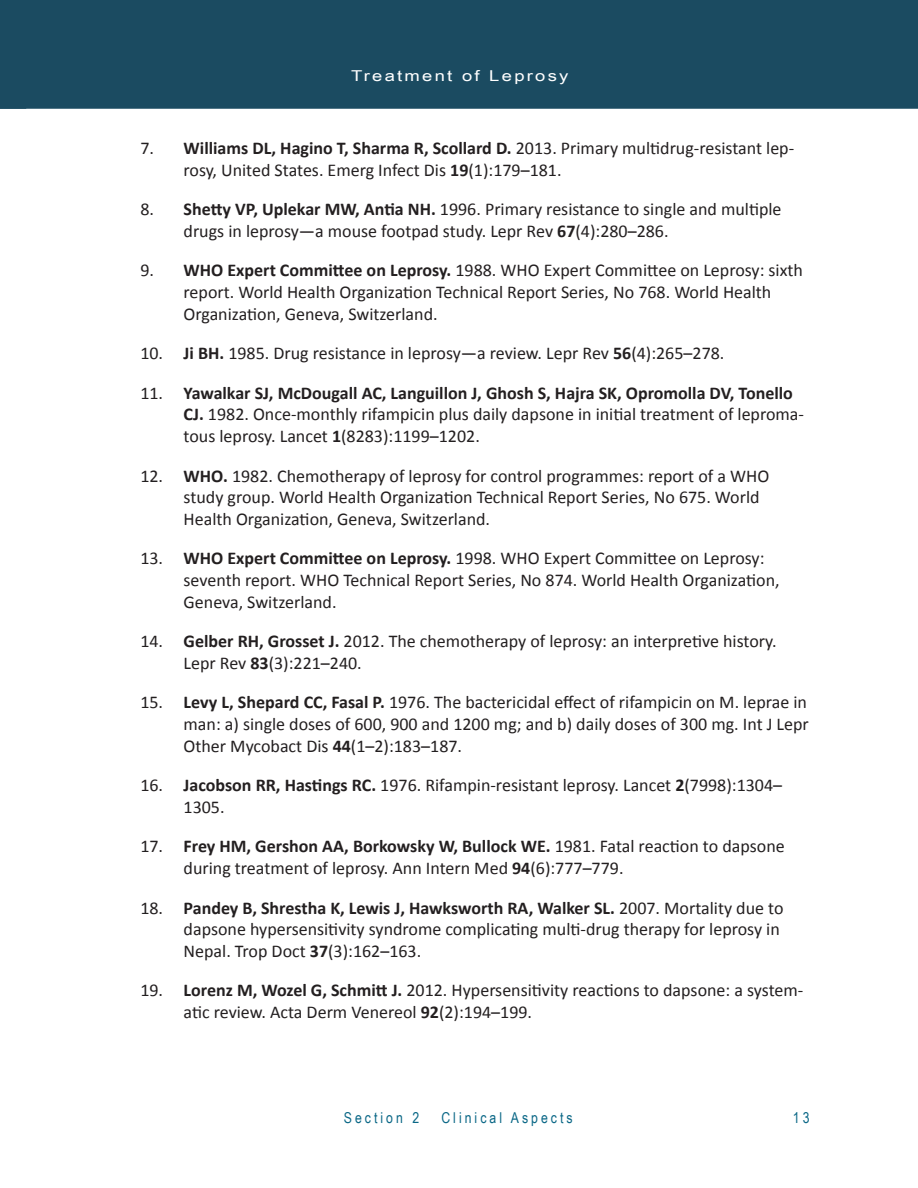
<style>
.page{position:relative;width:918px;height:1188px;background:#fff}
.page>*{position:absolute;margin:0;border:0;box-sizing:border-box;transform-origin:0 0}
.Bibliography{font:18px/21.6px "Calibri";color:#231f20}
.t1{font:15px "Arial Narrow";letter-spacing:.2em;color:#0a6786}
.t2{font:15px "Arial Narrow";letter-spacing:.1em;color:#fff;scale:1.5 1}
.s1{font-weight:700}
</style>
<div class="page">
<div style="left:0;top:0;width:918px;height:109px;background:#1b4b61"></div>
<p class="t2" style="left:351px;top:65px;width:146px">Treatment of Leprosy</p>
<p class="Bibliography" style="left:184px;top:136px;width:612px;text-indent:-43px">7. <span class="s1">Williams DL, Hagino T, Sharma R, Scollard D.</span> 2013. Primary multidrug-resistant lep&shy;rosy, United States. Emerg Infect Dis <span class="s1">19</span>(1):179–181.</p>
<p class="Bibliography" style="left:184px;top:197px;width:600px;text-indent:-43px">8. <span class="s1">Shetty VP, Uplekar MW, Antia NH.</span> 1996. Primary resistance to single and multiple drugs in leprosy—a mouse footpad study. Lepr Rev <span class="s1">67</span>(4):280–286.</p>
<p class="Bibliography" style="left:184px;top:259px;width:621px;text-indent:-43px">9. <span class="s1">WHO Expert Committee on Leprosy.</span> 1988. WHO Expert Committee on Leprosy: sixth report. World Health Organization Technical Report Series, No 768. World Health<br>Organization, Geneva, Switzerland.</p>
<p class="Bibliography" style="left:140px;top:341px;width:586px">10. <span class="s1">Ji BH.</span> 1985. Drug resistance in leprosy—a review. Lepr Rev <span class="s1">56</span>(4):265–278.</p>
<p class="Bibliography" style="left:184px;top:381px;width:622px;text-indent:-43px">11. <span class="s1">Yawalkar SJ, McDougall AC, Languillon J, Ghosh S, Hajra SK, Opromolla DV, Tonello<br>CJ.</span> 1982. Once-monthly rifampicin plus daily dapsone in initial treatment of leproma&shy;tous leprosy. Lancet <span class="s1">1</span>(8283):1199–1202.</p>
<p class="Bibliography" style="left:184px;top:464px;width:587px;text-indent:-43px">12. <span class="s1">WHO.</span> 1982. Chemotherapy of leprosy for control programmes: report of a WHO study group. World Health Organization Technical Report Series, No 675. World<br>Health Organization, Geneva, Switzerland.</p>
<p class="Bibliography" style="left:184px;top:547px;width:598px;text-indent:-43px">13. <span class="s1">WHO Expert Committee on Leprosy.</span> 1998. WHO Expert Committee on Leprosy: seventh report. WHO Technical Report Series, No 874. World Health Organization,<br>Geneva, Switzerland.</p>
<p class="Bibliography" style="left:184px;top:630px;width:595px;text-indent:-43px">14. <span class="s1">Gelber RH, Grosset J.</span> 2012. The chemotherapy of leprosy: an interpretive history.<br>Lepr Rev <span class="s1">83</span>(3):221–240.</p>
<p class="Bibliography" style="left:184px;top:691px;width:627px;text-align:justify;text-indent:-43px">15. <span class="s1">Levy L, Shepard CC, Fasal P.</span> 1976. The bactericidal effect of rifampicin on M. leprae in man: a) single doses of 600, 900 and 1200 mg; and b) daily doses of 300 mg. Int J Lepr Other Mycobact Dis <span class="s1">44</span>(1–2):183–187.</p>
<p class="Bibliography" style="left:184px;top:774px;width:600px;text-indent:-43px">16. <span class="s1">Jacobson RR, Hastings RC.</span> 1976. Rifampin-resistant leprosy. Lancet <span class="s1">2</span>(7998):1304–<br>1305.</p>
<p class="Bibliography" style="left:184px;top:835px;width:603px;text-indent:-43px">17. <span class="s1">Frey HM, Gershon AA, Borkowsky W, Bullock WE.</span> 1981. Fatal reaction to dapsone during treatment of leprosy. Ann Intern Med <span class="s1">94</span>(6):777–779.</p>
<p class="Bibliography" style="left:184px;top:896px;width:601px;text-indent:-43px">18. <span class="s1">Pandey B, Shrestha K, Lewis J, Hawksworth RA, Walker SL.</span> 2007. Mortality due to dapsone hypersensitivity syndrome complicating multi-drug therapy for leprosy in<br>Nepal. Trop Doct <span class="s1">37</span>(3):162–163.</p>
<p class="Bibliography" style="left:184px;top:979px;width:621px;text-indent:-43px">19. <span class="s1">Lorenz M, Wozel G, Schmitt J.</span> 2012. Hypersensitivity reactions to dapsone: a system&shy;atic review. Acta Derm Venereol <span class="s1">92</span>(2):194–199.</p>
<p class="t1" style="left:344px;top:1107px;width:77px">Section 2</p>
<p class="t1" style="left:441px;top:1107px;width:133px">Clinical Aspects</p>
<p class="t1" style="left:793px;top:1107px;width:18px">13</p>
</div>
